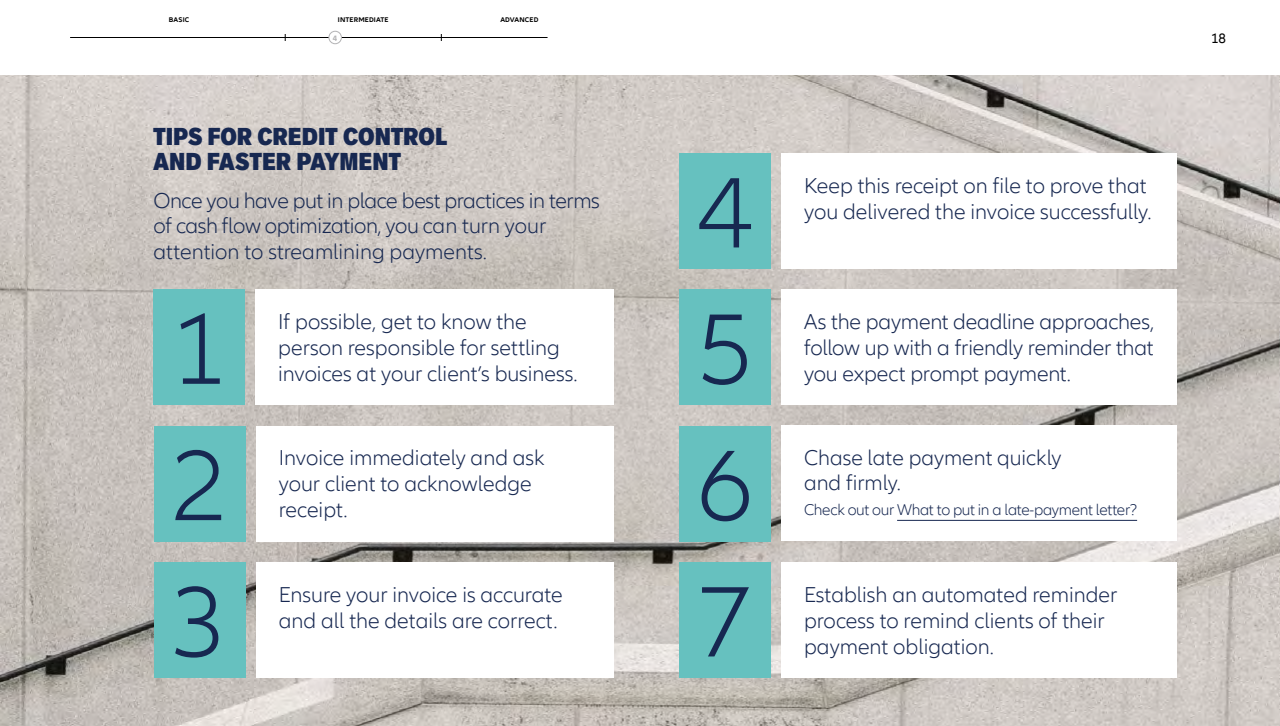
<style>
.page{position:relative;width:1280px;height:726px;background:#fff}
.page>*{position:absolute;margin:0;border:0;box-sizing:border-box;transform-origin:0 0}
.t1{font:300 103.8px "Allianz Neo";color:#172851}
.t2{font:900 condensed 24px/25px "Applied Sans Pro";letter-spacing:-.005em;color:#172851}
.t3{font:300 22.2px/25.9px "Allianz Neo";color:#172851}
.t4{font:300 22.2px/25.9px "Allianz Neo";letter-spacing:-.02em;color:#172851}
.t5{font:300 22px/25px "Allianz Neo";color:#172851}
.t6{font:300 16px "Allianz Neo";letter-spacing:-.02em;color:#172851}
.t7{font:14px "Allianz Neo";color:#000}
.t8{font:700 8px "Allianz Neo";color:#b3b3b5}
.t9{font:700 7px "Allianz Neo";letter-spacing:.02em;color:#000}
</style>
<div class="page">
<hr style="left:70px;top:37px;width:477px;height:1px;background:#000">
<img style="left:0;top:75px;width:1280px;height:651px">
<div style="left:255px;top:289px;width:358px;height:116px;background:#fff"></div>
<div style="left:153px;top:289px;width:92px;height:116px;background:#66c1bf"></div>
<div style="left:154px;top:426px;width:92px;height:116px;background:#66c1bf"></div>
<div style="left:256px;top:426px;width:357px;height:116px;background:#fff"></div>
<div style="left:154px;top:562px;width:92px;height:116px;background:#66c1bf"></div>
<div style="left:256px;top:562px;width:357px;height:116px;background:#fff"></div>
<div style="left:679px;top:289px;width:92px;height:116px;background:#66c1bf"></div>
<div style="left:781px;top:289px;width:396px;height:116px;background:#fff"></div>
<div style="left:679px;top:153px;width:92px;height:116px;background:#66c1bf"></div>
<div style="left:781px;top:153px;width:396px;height:116px;background:#fff"></div>
<div style="left:679px;top:426px;width:92px;height:116px;background:#66c1bf"></div>
<div style="left:781px;top:426px;width:396px;height:115px;background:#fff"></div>
<hr style="left:897px;top:520px;width:240px;height:1px;background:#172851">
<div style="left:679px;top:562px;width:92px;height:116px;background:#66c1bf"></div>
<div style="left:781px;top:562px;width:396px;height:116px;background:#fff"></div>
<div style="left:329px;top:31px;width:12px;height:13px;background:#fff;border-radius:50%"></div>
<div style="left:329px;top:31px;width:13px;height:13px;border:1px solid #b3b3b5;border-radius:50%"></div>
<p class="t9" style="left:169px;top:16px;width:22px">BASIC</p>
<p class="t9" style="left:338px;top:16px;width:52px">INTERMEDIATE</p>
<p class="t9" style="left:500px;top:16px;width:39px">ADVANCED</p>
<p class="t8" style="left:333px;top:33px;width:6px">4</p>
<p class="t7" style="left:1211px;top:30px;width:16px">18</p>
<p class="t2" style="left:153px;top:124px;width:296px">TIPS FOR CREDIT CONTROL<br>AND FASTER PAYMENT</p>
<p class="t4" style="left:153px;top:188px;width:448px">Once you have put in place best practices in terms of cash flow optimization, you can turn your attention to streamlining payments.</p>
<h1 class="t1" style="left:171px;top:291px;width:57px">1</h1>
<p class="t3" style="left:278px;top:309px;width:283px">If possible, get to know the person responsible for settling</p>
<p class="t3" style="left:278px;top:361px;width:301px">invoices at your client’s business.</p>
<h1 class="t1" style="left:172px;top:427px;width:57px">2</h1>
<p class="t3" style="left:279px;top:446px;width:267px">Invoice immediately and ask your client to acknowledge receipt.</p>
<h1 class="t1" style="left:172px;top:563px;width:57px">3</h1>
<p class="t3" style="left:279px;top:582px;width:286px">Ensure your invoice is accurate and all the details are correct.</p>
<h1 class="t1" style="left:697px;top:154px;width:57px">4</h1>
<p class="t3" style="left:804px;top:173px;width:349px">Keep this receipt on file to prove that you delivered the invoice successfully.</p>
<h1 class="t1" style="left:697px;top:291px;width:57px">5</h1>
<p class="t3" style="left:804px;top:309px;width:351px;text-align:justify">As the payment deadline approaches, follow up with a friendly reminder that you expect prompt payment.</p>
<h1 class="t1" style="left:697px;top:427px;width:57px">6</h1>
<p class="t5" style="left:804px;top:446px;width:259px">Chase late payment quickly and firmly.</p>
<p class="t6" style="left:804px;top:501px;width:335px">Check out our What to put in a late-payment letter?</p>
<h1 class="t1" style="left:697px;top:563px;width:57px">7</h1>
<p class="t3" style="left:804px;top:582px;width:315px">Establish an automated reminder process to remind clients of their payment obligation.</p>
</div>
